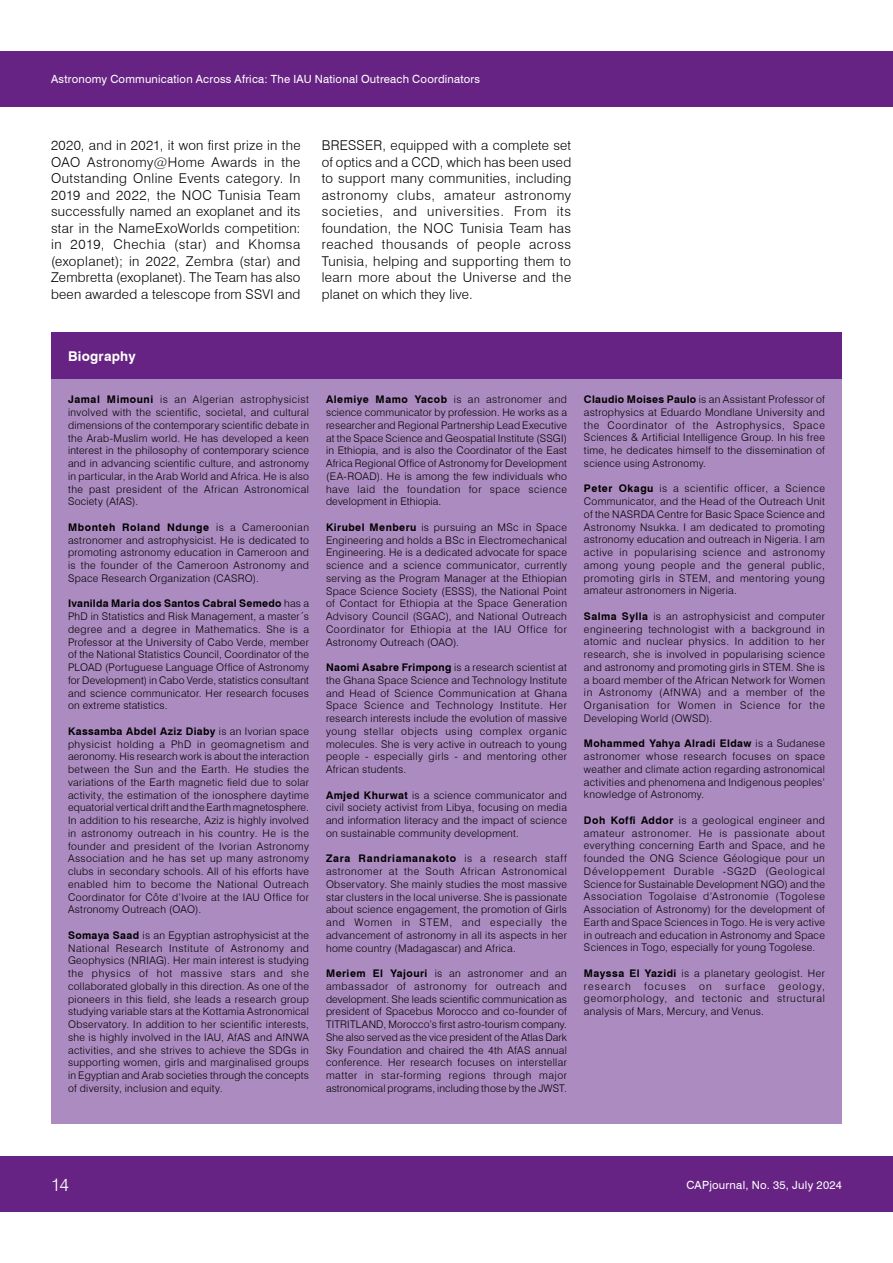
<style>
.page{position:relative;width:893px;height:1263px;background:#fff}
.page>*{position:absolute;margin:0;border:0;box-sizing:border-box;transform-origin:0 0}
.t1{font:300 18px "Swiss 721 BT";color:#fff}
.t2{font:300 13.5px/16.5px "Swiss 721 BT";letter-spacing:.02em;color:#000;text-align:justify}
.t3{font:700 13.5px "Swiss 721 BT";letter-spacing:.015em;color:#fff}
.t4{font:11.25px "Swiss 721 BT";letter-spacing:.02em;color:#fff}
.t5{font:300 10.5px/12.8px "Swiss 721 BT";letter-spacing:.03em;color:#000;text-align:justify}
.t6{font:300 10.5px "Swiss 721 BT";letter-spacing:.1em;color:#000}
.s1{font-weight:700}
</style>
<div class="page">
<div style="left:0;top:1157px;width:893px;height:55px;background:#662383"></div>
<div style="left:0;top:51px;width:893px;height:55px;background:#662383"></div>
<div style="left:51px;top:378px;width:791px;height:746px;background:#ac8cc0"></div>
<div style="left:51px;top:332px;width:791px;height:47px;background:#662383"></div>
<p class="t4" style="left:51px;top:72px;width:431px">Astronomy Communication Across Africa: The IAU National Outreach Coordinators</p>
<p class="t2" style="left:51px;top:137px;width:251px">2020, and in 2021, it won first prize in the OAO Astronomy@Home Awards in the Outstanding Online Events category. In 2019 and 2022, the NOC Tunisia Team successfully named an exoplanet and its star in the NameExoWorlds competition: in 2019, Chechia (star) and Khomsa (exoplanet); in 2022, Zembra (star) and Zembretta (exoplanet). The Team has also been awarded a telescope from SSVI and</p>
<p class="t2" style="left:322px;top:137px;width:251px">BRESSER, equipped with a complete set of optics and a CCD, which has been used to support many communities, including astronomy clubs, amateur astronomy societies, and universities. From its foundation, the NOC Tunisia Team has reached thousands of people across Tunisia, helping and supporting them to learn more about the Universe and the planet on which they live.</p>
<p class="t3" style="left:68px;top:348px;width:69px">Biography</p>
<p class="t5" style="left:68px;top:393px;width:242px"><span class="s1">Jamal Mimouni</span> is an Algerian astrophysicist involved with the scientific, societal, and cultural dimensions of the contemporary scientific debate in the Arab-Muslim world. He has developed a keen interest in the philosophy of contemporary science and in advancing scientific culture, and astronomy in particular, in the Arab World and Africa. He is also the past president of the African Astronomical Society (AfAS).</p>
<p class="t5" style="left:68px;top:521px;width:242px"><span class="s1">Mbonteh Roland Ndunge</span> is a Cameroonian astronomer and astrophysicist. He is dedicated to promoting astronomy education in Cameroon and is the founder of the Cameroon Astronomy and Space Research Organization (CASRO).</p>
<p class="t5" style="left:68px;top:597px;width:242px"><span class="s1">Ivanilda Maria dos Santos Cabral Semedo</span> has a PhD in Statistics and Risk Management, a master´s degree and a degree in Mathematics. She is a Professor at the University of Cabo Verde, member of the National Statistics Council, Coordinator of the PLOAD (Portuguese Language Office of Astronomy for Development) in Cabo Verde, statistics consultant and science communicator. Her research focuses on extreme statistics.</p>
<p class="t5" style="left:68px;top:725px;width:242px"><span class="s1">Kassamba Abdel Aziz Diaby</span> is an Ivorian space physicist holding a PhD in geomagnetism and aeronomy. His research work is about the interaction between the Sun and the Earth. He studies the variations of the Earth magnetic field due to solar activity, the estimation of the ionosphere daytime equatorial vertical drift and the Earth magnetosphere.<br>In addition to his researche, Aziz is highly involved in astronomy outreach in his country. He is the founder and president of the Ivorian Astronomy Association and he has set up many astronomy clubs in secondary schools. All of his efforts have enabled him to become the National Outreach Coordinator for Côte d’Ivoire at the IAU Office for Astronomy Outreach (OAO).</p>
<p class="t5" style="left:68px;top:929px;width:242px"><span class="s1">Somaya Saad</span> is an Egyptian astrophysicist at the National Research Institute of Astronomy and Geophysics (NRIAG). Her main interest is studying the physics of hot massive stars and she collaborated globally in this direction. As one of the pioneers in this field, she leads a research group studying variable stars at the Kottamia Astronomical Observatory. In addition to her scientific interests, she is highly involved in the IAU, AfAS and AfNWA activities, and she strives to achieve the SDGs in supporting women, girls and marginalised groups in Egyptian and Arab societies through the concepts of diversity, inclusion and equity.</p>
<p class="t5" style="left:326px;top:393px;width:242px"><span class="s1">Alemiye Mamo Yacob</span> is an astronomer and science communicator by profession. He works as a researcher and Regional Partnership Lead Executive at the Space Science and Geospatial Institute (SSGI) in Ethiopia, and is also the Coordinator of the East Africa Regional Office of Astronomy for Development (EA-ROAD). He is among the few individuals who have laid the foundation for space science development in Ethiopia.</p>
<p class="t5" style="left:326px;top:521px;width:242px"><span class="s1">Kirubel Menberu</span> is pursuing an MSc in Space Engineering and holds a BSc in Electromechanical Engineering. He is a dedicated advocate for space science and a science communicator, currently serving as the Program Manager at the Ethiopian Space Science Society (ESSS), the National Point of Contact for Ethiopia at the Space Generation Advisory Council (SGAC), and National Outreach Coordinator for Ethiopia at the IAU Office for Astronomy Outreach (OAO).</p>
<p class="t5" style="left:326px;top:661px;width:242px"><span class="s1">Naomi Asabre Frimpong</span> is a research scientist at the Ghana Space Science and Technology Institute and Head of Science Communication at Ghana Space Science and Technology Institute. Her research interests include the evolution of massive young stellar objects using complex organic molecules. She is very active in outreach to young people - especially girls - and mentoring other African students.</p>
<p class="t5" style="left:326px;top:788px;width:242px"><span class="s1">Amjed Khurwat</span> is a science communicator and civil society activist from Libya, focusing on media and information literacy and the impact of science on sustainable community development.</p>
<p class="t5" style="left:326px;top:852px;width:242px"><span class="s1">Zara Randriamanakoto</span> is a research staff astronomer at the South African Astronomical Observatory. She mainly studies the most massive star clusters in the local universe. She is passionate about science engagement, the promotion of Girls and Women in STEM, and especially the advancement of astronomy in all its aspects in her home country (Madagascar) and Africa.</p>
<p class="t5" style="left:326px;top:967px;width:243px"><span class="s1">Meriem El Yajouri</span> is an astronomer and an ambassador of astronomy for outreach and development. She leads scientific communication as president of Spacebus Morocco and co-founder of TITRITLAND, Morocco’s first astro-tourism company.<br>She also served as the vice president of the Atlas Dark Sky Foundation and chaired the 4th AfAS annual conference. Her research focuses on interstellar matter in star-forming regions through major astronomical programs, including those by the JWST.</p>
<p class="t5" style="left:584px;top:393px;width:242px"><span class="s1">Claudio Moises Paulo</span> is an Assistant Professor of astrophysics at Eduardo Mondlane University and the Coordinator of the Astrophysics, Space Sciences &amp; Artificial Intelligence Group. In his free time, he dedicates himself to the dissemination of science using Astronomy.</p>
<p class="t5" style="left:584px;top:482px;width:242px"><span class="s1">Peter Okagu</span> is a scientific officer, a Science Communicator, and the Head of the Outreach Unit of the NASRDA Centre for Basic Space Science and Astronomy Nsukka. I am dedicated to promoting astronomy education and outreach in Nigeria. I am active in popularising science and astronomy among young people and the general public, promoting girls in STEM, and mentoring young amateur astronomers in Nigeria.</p>
<p class="t5" style="left:584px;top:610px;width:242px"><span class="s1">Salma Sylla</span> is an astrophysicist and computer engineering technologist with a background in atomic and nuclear physics. In addition to her research, she is involved in popularising science and astronomy and promoting girls in STEM. She is a board member of the African Network for Women in Astronomy (AfNWA) and a member of the Organisation for Women in Science for the Developing World (OWSD).</p>
<p class="t5" style="left:584px;top:737px;width:242px"><span class="s1">Mohammed Yahya Alradi Eldaw</span> is a Sudanese astronomer whose research focuses on space weather and climate action regarding astronomical activities and phenomena and Indigenous peoples’ knowledge of Astronomy.</p>
<p class="t5" style="left:584px;top:814px;width:242px"><span class="s1">Doh Koffi Addor</span> is a geological engineer and amateur astronomer. He is passionate about everything concerning Earth and Space, and he founded the ONG Science Géologique pour un Développement Durable -SG2D (Geological Science for Sustainable Development NGO) and the Association Togolaise d’Astronomie (Togolese Association of Astronomy) for the development of Earth and Space Sciences in Togo. He is very active in outreach and education in Astronomy and Space Sciences in Togo, especially for young Togolese.</p>
<p class="t5" style="left:584px;top:967px;width:242px"><span class="s1">Mayssa El Yazidi</span> is a planetary geologist. Her research</p>
<p class="t6" style="left:644px;top:979px;width:43px">focuses</p>
<p class="t5" style="left:699px;top:979px;width:14px">on</p>
<p class="t6" style="left:725px;top:979px;width:42px">surface</p>
<p class="t5" style="left:584px;top:979px;width:242px;text-indent:194px">geology, geomorphology, and tectonic and structural analysis of Mars, Mercury, and Venus.</p>
<h1 class="t1" style="left:51px;top:1174px;width:19px">14</h1>
<p class="t4" style="left:686px;top:1178px;width:157px">CAPjournal, No. 35, July 2024</p>
</div>
